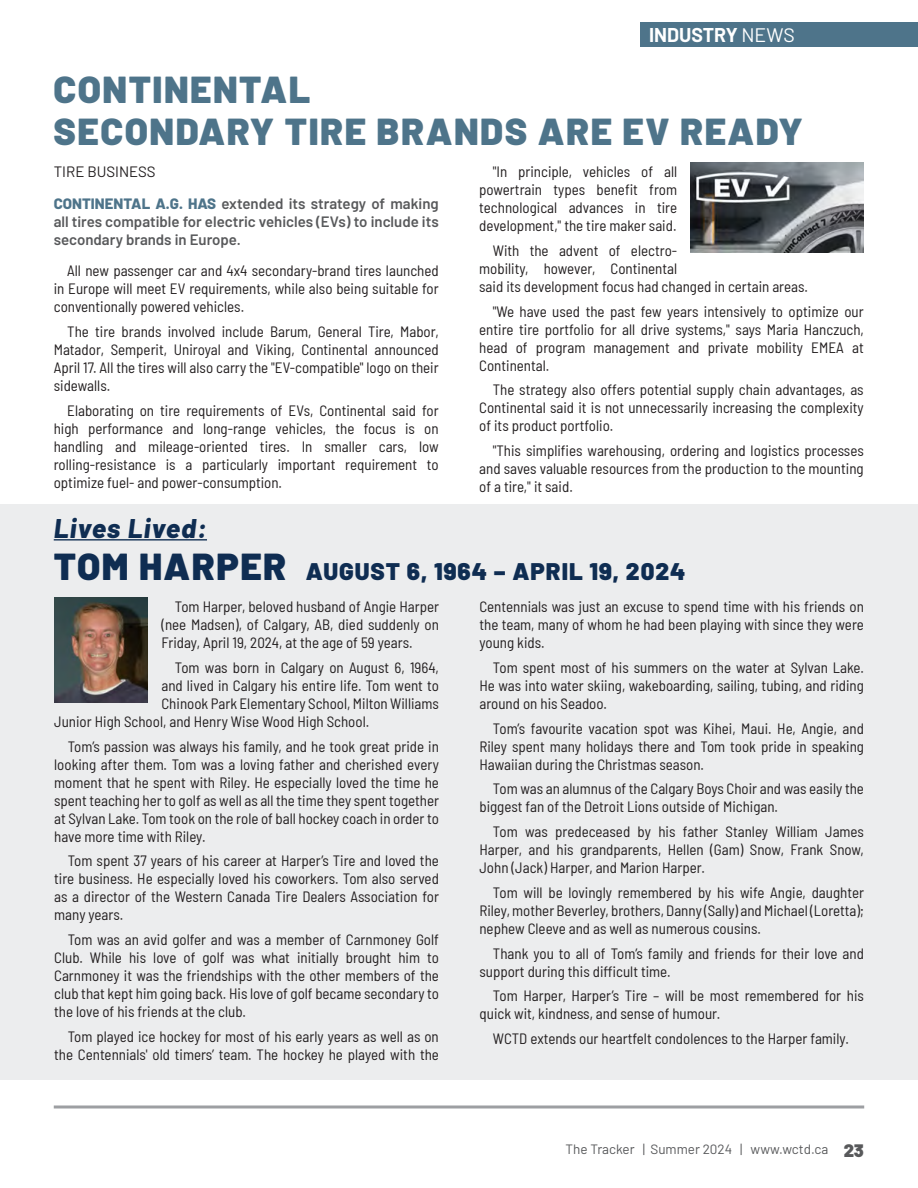
<style>
.page{position:relative;width:918px;height:1188px;background:#fff}
.page>*{position:absolute;margin:0;border:0;box-sizing:border-box;transform-origin:0 0}
.t1{font:900 37.5px/42px "Barlow";letter-spacing:.04em;color:#4e748a}
.t2{font:italic 800 27px "Barlow";letter-spacing:.04em;color:#0f2d52}
.t3{font:900 24px "Barlow";letter-spacing:.04em;color:#0f2d52}
.t4{font:700 19.5px "Barlow";color:#fff}
.t5{font:semi-condensed 15px/18px "Barlow";color:#231f20;text-align:justify}
.t6{font:600 15px/31.5px "Barlow";color:#58595b}
.t7{font:13.5px "Barlow";color:#58595b}
.s1{font-weight:400}
.s2{font-weight:400;color:#231f20}
.s3{font-weight:800;color:#4e748a}
.s4{font-size:37.5px}
.s5{font-weight:900;font-size:18px}
</style>
<div class="page">
<hr style="left:54px;top:1106px;width:810px;height:2px;background:#9d9fa2">
<div style="left:640px;top:22px;width:278px;height:25px;background:#4e748a"></div>
<div style="left:0;top:504px;width:918px;height:576px;background:#ecedee"></div>
<hr style="left:54px;top:539px;width:153px;height:2px;background:#0f2d52">
<img style="left:54px;top:597px;width:94px;height:106px">
<img style="left:691px;top:162px;width:173px;height:91px">
<h3 class="t4" style="left:649px;top:21px;width:147px">INDUSTRY <span class="s1">NEWS</span></h3>
<h1 class="t1" style="left:54px;top:66px;width:751px">CONTINENTAL<br>SECONDARY TIRE BRANDS ARE EV READY</h1>
<p class="t6" style="left:54px;top:155px;width:387px"><span class="s2">TIRE BUSINESS<br></span><span class="s3">CONTINENTAL A.G. HAS</span> extended its strategy of making</p>
<p class="t6" style="left:54px;top:211px;width:387px;line-height:18px">all tires compatible for electric vehicles (EVs) to include its secondary brands in Europe.</p>
<p class="t5" style="left:54px;top:261px;width:387px;text-indent:14px">All new passenger car and 4x4 secondary-brand tires launched in Europe will meet EV requirements, while also being suitable for conventionally powered vehicles.</p>
<p class="t5" style="left:54px;top:321px;width:386px;text-indent:14px">The tire brands involved include Barum, General Tire, Mabor, Matador, Semperit, Uniroyal and Viking, Continental announced April 17. All the tires will also carry the "EV-compatible" logo on their sidewalls.</p>
<p class="t5" style="left:54px;top:400px;width:386px;text-indent:14px">Elaborating on tire requirements of EVs, Continental said for high performance and long-range vehicles, the focus is on handling and mileage-oriented tires. In smaller cars, low rolling-resistance is a particularly important requirement to optimize fuel- and power-consumption.</p>
<p class="t5" style="left:479px;top:161px;width:199px;text-indent:14px">"In principle, vehicles of all powertrain types benefit from technological advances in tire development," the tire maker said.</p>
<p class="t5" style="left:479px;top:240px;width:330px;text-align:left;text-indent:14px">With the advent of electro-<br>mobility, however, Continental<br>said its development focus had changed in certain areas.</p>
<p class="t5" style="left:479px;top:301px;width:386px;text-indent:14px">"We have used the past few years intensively to optimize our entire tire portfolio for all drive systems," says Maria Hanczuch, head of program management and private mobility EMEA at Continental.</p>
<p class="t5" style="left:479px;top:380px;width:386px;text-indent:14px">The strategy also offers potential supply chain advantages, as Continental said it is not unnecessarily increasing the complexity of its product portfolio.</p>
<p class="t5" style="left:479px;top:440px;width:386px;text-indent:14px">"This simplifies warehousing, ordering and logistics processes and saves valuable resources from the production to the mounting of a tire," it said.</p>
<h2 class="t2" style="left:54px;top:508px;width:155px">Lives Lived:</h2>
<h3 class="t3" style="left:54px;top:553px;width:633px"><span class="s4">TOM HARPER</span> AUGUST 6, 1964 – APRIL 19, 2024</h3>
<p class="t5" style="left:161px;top:597px;width:279px;text-indent:14px">Tom Harper, beloved husband of Angie Harper (nee Madsen), of Calgary, AB, died suddenly on Friday, April 19, 2024, at the age of 59 years.</p>
<p class="t5" style="left:175px;top:657px;width:266px">Tom was born in Calgary on August 6, 1964,</p>
<p class="t5" style="left:161px;top:675px;width:279px">and lived in Calgary his entire life. Tom went to</p>
<p class="t5" style="left:161px;top:693px;width:279px">Chinook Park Elementary School, Milton Williams</p>
<p class="t5" style="left:54px;top:711px;width:317px">Junior High School, and Henry Wise Wood High School.</p>
<p class="t5" style="left:54px;top:736px;width:386px;text-indent:14px">Tom’s passion was always his family, and he took great pride in looking after them. Tom was a loving father and cherished every moment that he spent with Riley. He especially loved the time he spent teaching her to golf as well as all the time they spent together at Sylvan Lake. Tom took on the role of ball hockey coach in order to have more time with Riley.</p>
<p class="t5" style="left:54px;top:851px;width:386px;text-indent:14px">Tom spent 37 years of his career at Harper’s Tire and loved the tire business. He especially loved his coworkers. Tom also served as a director of the Western Canada Tire Dealers Association for many years.</p>
<p class="t5" style="left:54px;top:930px;width:386px;text-indent:14px">Tom was an avid golfer and was a member of Carnmoney Golf Club. While his love of golf was what initially brought him to Carnmoney it was the friendships with the other members of the club that kept him going back. His love of golf became secondary to the love of his friends at the club.</p>
<p class="t5" style="left:54px;top:1026px;width:386px;text-align:right">Tom played ice hockey for most of his early years as well as on the Centennials' old timers’ team. The hockey he played with the</p>
<p class="t5" style="left:479px;top:597px;width:386px">Centennials was just an excuse to spend time with his friends on the team, many of whom he had been playing with since they were young kids.</p>
<p class="t5" style="left:479px;top:657px;width:386px;text-indent:14px">Tom spent most of his summers on the water at Sylvan Lake.<br>He was into water skiing, wakeboarding, sailing, tubing, and riding around on his Seadoo.</p>
<p class="t5" style="left:479px;top:718px;width:386px;text-indent:14px">Tom’s favourite vacation spot was Kihei, Maui. He, Angie, and Riley spent many holidays there and Tom took pride in speaking Hawaiian during the Christmas season.</p>
<p class="t5" style="left:479px;top:779px;width:386px;text-indent:14px">Tom was an alumnus of the Calgary Boys Choir and was easily the biggest fan of the Detroit Lions outside of Michigan.</p>
<p class="t5" style="left:479px;top:822px;width:386px;text-indent:14px">Tom was predeceased by his father Stanley William James Harper, and his grandparents, Hellen (Gam) Snow, Frank Snow, John (Jack) Harper, and Marion Harper.</p>
<p class="t5" style="left:479px;top:882px;width:386px;text-indent:14px">Tom will be lovingly remembered by his wife Angie, daughter Riley, mother Beverley, brothers, Danny (Sally) and Michael (Loretta); nephew Cleeve and as well as numerous cousins.</p>
<p class="t5" style="left:479px;top:943px;width:386px;text-indent:14px">Thank you to all of Tom’s family and friends for their love and support during this difficult time.</p>
<p class="t5" style="left:479px;top:986px;width:386px;text-indent:14px">Tom Harper, Harper’s Tire – will be most remembered for his quick wit, kindness, and sense of humour.</p>
<p class="t5" style="left:493px;top:1029px;width:357px">WCTD extends our heartfelt condolences to the Harper family.</p>
<p class="t7" style="left:566px;top:1140px;width:300px">The Tracker | Summer 2024 | www.wctd.ca <span class="s5">23</span></p>
</div>
